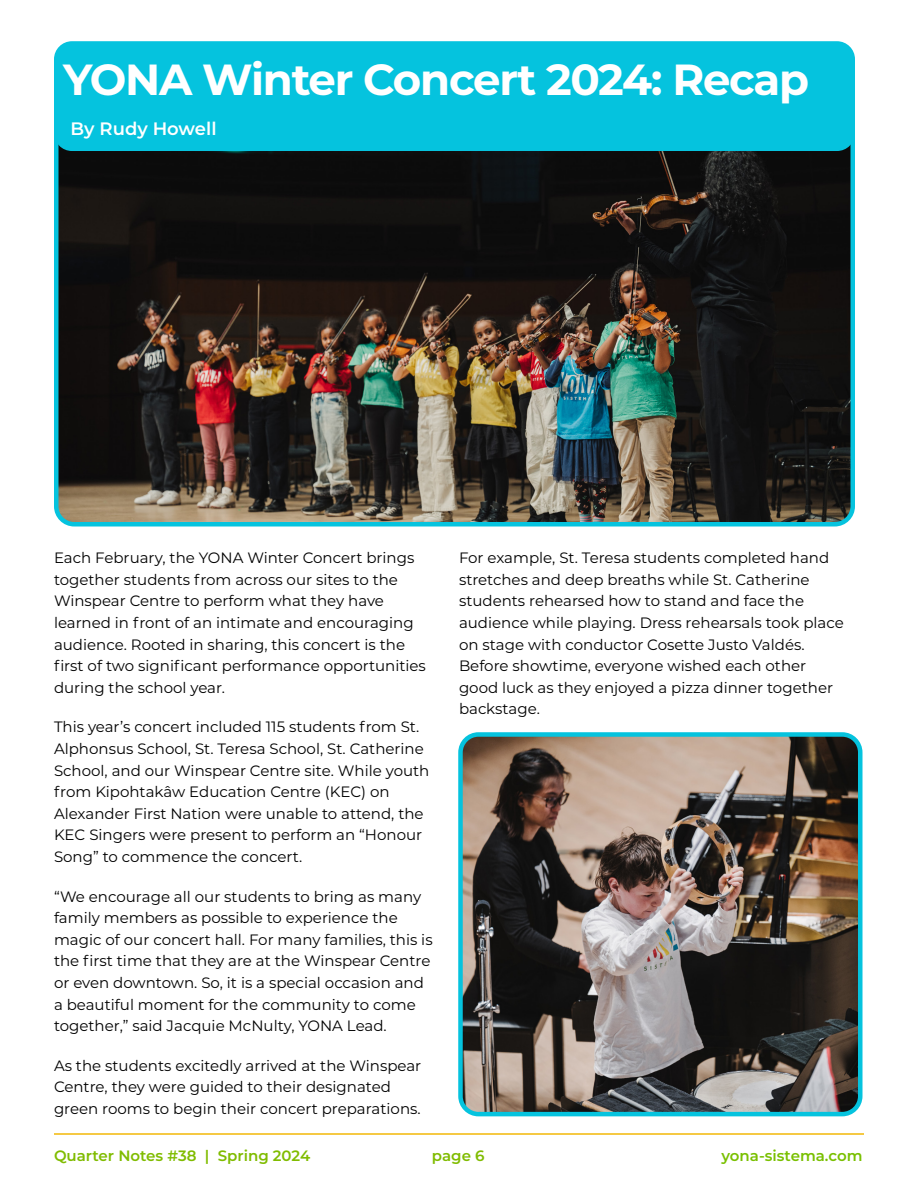
<style>
.page{position:relative;width:918px;height:1188px;background:#fff}
.page>*{position:absolute;margin:0;border:0;box-sizing:border-box;transform-origin:0 0}
.Body_Copy_11pt_copy{font:700 43.5px "Montserrat";letter-spacing:-.03em;color:#fff}
.t1{font:600 18px "Montserrat";color:#fff}
.Bullets_-_Meet_the_Instructor{font:15px/21.6px "Montserrat";color:#000}
.t2{font:600 15px "Montserrat";color:#80bc00}
.t3{font:600 15px "Montserrat";color:#79c000}
</style>
<div class="page">
<img style="left:59px;top:146px;width:791px;height:376px">
<div style="left:54px;top:55px;width:801px;height:472px;border:4px solid #05c3de;border-radius:18px"></div>
<div style="left:54px;top:41px;width:801px;height:110px;background:#05c3de;border-radius:18px"></div>
<img style="left:463px;top:737px;width:397px;height:374px">
<div style="left:458px;top:732px;width:404px;height:384px;border:4px solid #05c3de;border-radius:18px"></div>
<hr style="left:54px;top:1133px;width:810px;height:2px;background:#f2b807">
<p class="Body_Copy_11pt_copy" style="left:63px;top:48px;width:748px">YONA Winter Concert 2024: Recap</p>
<p class="t1" style="left:71px;top:116px;width:148px">By Rudy Howell</p>
<p class="Bullets_-_Meet_the_Instructor" style="left:54px;top:547px;width:373px">Each February, the YONA Winter Concert brings together students from across our sites to the Winspear Centre to perform what they have learned in front of an intimate and encouraging audience. Rooted in sharing, this concert is the first of two significant performance opportunities during the school year.</p>
<p class="Bullets_-_Meet_the_Instructor" style="left:54px;top:716px;width:377px">This year’s concert included 115 students from St.<br>Alphonsus School, St. Teresa School, St. Catherine School, and our Winspear Centre site. While youth from Kipohtakâw Education Centre (KEC) on Alexander First Nation were unable to attend, the KEC Singers were present to perform an “Honour Song” to commence the concert.</p>
<p class="Bullets_-_Meet_the_Instructor" style="left:54px;top:885px;width:380px">“We encourage all our students to bring as many family members as possible to experience the magic of our concert hall. For many families, this is the first time that they are at the Winspear Centre or even downtown. So, it is a special occasion and a beautiful moment for the community to come together,” said Jacquie McNulty, YONA Lead.</p>
<p class="Bullets_-_Meet_the_Instructor" style="left:54px;top:1054px;width:369px">As the students excitedly arrived at the Winspear<br>Centre, they were guided to their designated green rooms to begin their concert preparations.</p>
<p class="Bullets_-_Meet_the_Instructor" style="left:459px;top:547px;width:386px">For example, St. Teresa students completed hand stretches and deep breaths while St. Catherine students rehearsed how to stand and face the audience while playing. Dress rehearsals took place on stage with conductor Cosette Justo Valdés.<br>Before showtime, everyone wished each other good luck as they enjoyed a pizza dinner together backstage.</p>
<p class="t2" style="left:54px;top:1145px;width:258px">Quarter Notes #38 | Spring 2024</p>
<p class="t2" style="left:432px;top:1145px;width:54px">page 6</p>
<p class="t3" style="left:722px;top:1145px;width:142px">yona-sistema.com</p>
</div>
